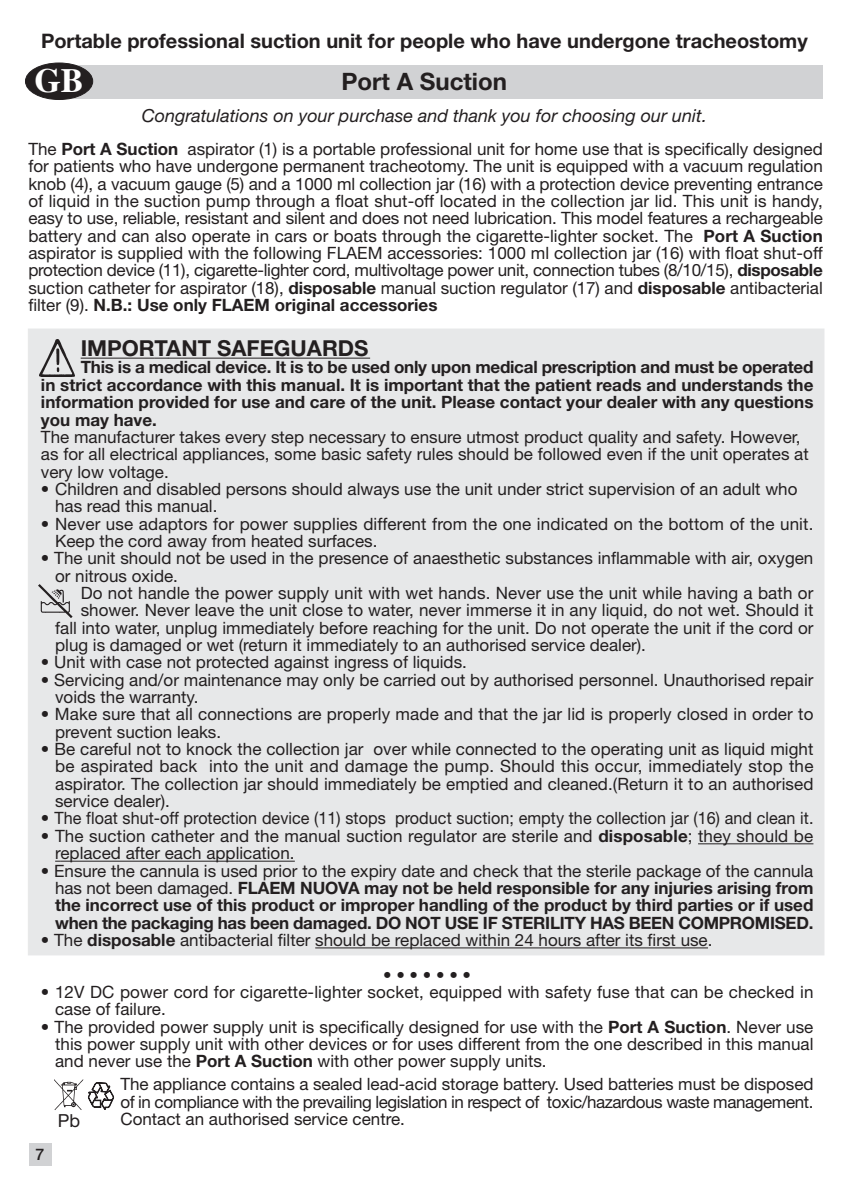
<style>
.page{position:relative;width:851px;height:1191px;background:#fff}
.page>*{position:absolute;margin:0;border:0;box-sizing:border-box;transform-origin:0 0}
.t1{font:700 34px "Times";color:#fff}
.t2{font:700 24px "Helvetica Neue";color:#231f20}
.t3{font:700 22px "Helvetica Neue";color:#231f20}
.t4{font:700 20px "Helvetica Neue";color:#231f20}
.t5{font:italic 18px "Helvetica Neue";color:#231f20}
.t6{font:18px "Helvetica Neue";color:#231f20}
.t7{font:17px/17.4px "Helvetica Neue";color:#231f20}
.t8{font:700 17px/17.4px "Helvetica Neue";letter-spacing:-.01em;color:#231f20;text-align:justify}
.t9{font:500 16px "Helvetica Neue";color:#231f20}
.s1{font-weight:700}
.s2{font-weight:400}
</style>
<div class="page">
<img style="left:54px;top:1079px;width:30px;height:31px">
<div style="left:63px;top:65px;width:759px;height:33px;background:#d1d2d4"></div>
<div style="left:25px;top:63px;width:68px;height:37px;background:#231f20;border:1px solid #231f20;border-radius:50%"></div>
<div style="left:28px;top:328px;width:796px;height:627px;background:#e7e8e9;border:1px solid #e7e8e9"></div>
<hr style="left:81px;top:358px;width:74px;height:1px;background:#231f20">
<svg style="left:155px;top:358px;width:13px;height:1px"></svg>
<hr style="left:168px;top:358px;width:202px;height:1px;background:#231f20">
<hr style="left:698px;top:843px;width:115px;height:1px;background:#231f20">
<hr style="left:61px;top:861px;width:234px;height:1px;background:#231f20">
<hr style="left:315px;top:947px;width:85px;height:1px;background:#231f20">
<hr style="left:400px;top:947px;width:308px;height:1px;background:#231f20">
<img style="left:39px;top:340px;width:35px;height:36px">
<img style="left:39px;top:584px;width:34px;height:33px">
<div style="left:29px;top:1143px;width:22px;height:23px;background:#d1d2d4"></div>
<svg style="left:88px;top:1082px;width:26px;height:27px"></svg>
<p class="t4" style="left:41px;top:34px;width:768px">Portable professional suction unit for people who have undergone tracheostomy</p>
<h2 class="t2" style="left:341px;top:73px;width:167px">Port A Suction</h2>
<p class="t5" style="left:142px;top:109px;width:566px">Congratulations on your purchase and thank you for choosing our unit.</p>
<h1 class="t1" style="left:34px;top:66px;width:51px">GB</h1>
<p class="t7" style="left:28px;top:142px;width:795px;text-align:justify">The <span class="s1">Port A Suction</span> aspirator (1) is a portable professional unit for home use that is specifically designed for patients who have undergone permanent tracheotomy. The unit is equipped with a vacuum regulation knob (4), a vacuum gauge (5) and a 1000 ml collection jar (16) with a protection device preventing entrance of liquid in the suction pump through a float shut-off located in the collection jar lid. This unit is handy, easy to use, reliable, resistant and silent and does not need lubrication. This model features a rechargeable battery and can also operate in cars or boats through the cigarette-lighter socket. The <span class="s1">Port A Suction </span>aspirator is supplied with the following FLAEM accessories: 1000 ml collection jar (16) with float shut-off protection device (11), cigarette-lighter cord, multivoltage power unit, connection tubes (8/10/15), <span class="s1">disposable </span>suction catheter for aspirator (18), <span class="s1">disposable</span> manual suction regulator (17) and <span class="s1">disposable</span> antibacterial filter (9). <span class="s1">N.B.: Use only FLAEM original accessories</span></p>
<p class="t3" style="left:81px;top:340px;width:289px">IMPORTANT SAFEGUARDS</p>
<p class="t8" style="left:41px;top:360px;width:774px;text-indent:40px">This is a medical device. It is to be used only upon medical prescription and must be operated in strict accordance with this manual. It is important that the patient reads and understands the information provided for use and care of the unit. Please contact your dealer with any questions you may have.</p>
<p class="t7" style="left:41px;top:430px;width:769px">The manufacturer takes every step necessary to ensure utmost product quality and safety. However, as for all electrical appliances, some basic safety rules should be followed even if the unit operates at very low voltage.</p>
<p class="t7" style="left:55px;top:482px;width:743px;text-indent:-14px">• Children and disabled persons should always use the unit under strict supervision of an adult who has read this manual.</p>
<p class="t7" style="left:55px;top:516px;width:759px;text-indent:-14px">• Never use adaptors for power supplies different from the one indicated on the bottom of the unit.<br>Keep the cord away from heated surfaces.</p>
<p class="t7" style="left:55px;top:551px;width:759px;text-indent:-14px">• The unit should not be used in the presence of anaesthetic substances inflammable with air, oxygen or nitrous oxide.</p>
<p class="t7" style="left:81px;top:586px;width:734px">Do not handle the power supply unit with wet hands. Never use the unit while having a bath or</p>
<p class="t7" style="left:81px;top:603px;width:734px">shower. Never leave the unit close to water, never immerse it in any liquid, do not wet. Should it</p>
<p class="t7" style="left:55px;top:620px;width:759px">fall into water, unplug immediately before reaching for the unit. Do not operate the unit if the cord or</p>
<p class="t7" style="left:55px;top:638px;width:592px">plug is damaged or wet (return it immediately to an authorised service dealer).</p>
<p class="t7" style="left:41px;top:655px;width:427px">• Unit with case not protected against ingress of liquids.</p>
<p class="t7" style="left:55px;top:672px;width:759px;text-indent:-14px">• Servicing and/or maintenance may only be carried out by authorised personnel. Unauthorised repair voids the warranty.</p>
<p class="t7" style="left:55px;top:707px;width:759px;text-indent:-14px">• Make sure that all connections are properly made and that the jar lid is properly closed in order to prevent suction leaks.</p>
<p class="t7" style="left:55px;top:742px;width:759px;text-align:justify;text-indent:-14px">• Be careful not to knock the collection jar over while connected to the operating unit as liquid might be aspirated back into the unit and damage the pump. Should this occur, immediately stop the aspirator. The collection jar should immediately be emptied and cleaned.(Return it to an authorised service dealer).</p>
<p class="t7" style="left:41px;top:811px;width:774px">• The float shut-off protection device (11) stops product suction; empty the collection jar (16) and clean it.</p>
<p class="t7" style="left:55px;top:828px;width:759px;text-indent:-14px">• The suction catheter and the manual suction regulator are sterile and <span class="s1">disposable</span>; they should be replaced after each application.</p>
<p class="t8" style="left:55px;top:863px;width:759px;text-indent:-14px"><span class="s2">• Ensure the cannula is used prior to the expiry date and check that the sterile package of the cannula has not been damaged.</span> FLAEM NUOVA may not be held responsible for any injuries arising from the incorrect use of this product or improper handling of the product by third parties or if used when the packaging has been damaged. DO NOT USE IF STERILITY HAS BEEN COMPROMISED.</p>
<p class="t7" style="left:41px;top:932px;width:673px">• The <span class="s1">disposable</span> antibacterial filter should be replaced within 24 hours after its first use.</p>
<p class="t7" style="left:383px;top:967px;width:89px">• • • • • • •</p>
<p class="t7" style="left:55px;top:984px;width:759px;text-indent:-14px">• 12V DC power cord for cigarette-lighter socket, equipped with safety fuse that can be checked in case of failure.</p>
<p class="t7" style="left:55px;top:1019px;width:759px;text-align:justify;text-indent:-14px">• The provided power supply unit is specifically designed for use with the <span class="s1">Port A Suction</span>. Never use this power supply unit with other devices or for uses different from the one described in this manual and never use the <span class="s1">Port A Suction</span> with other power supply units.</p>
<p class="t7" style="left:120px;top:1077px;width:694px;text-align:justify">The appliance contains a sealed lead-acid storage battery. Used batteries must be disposed of in compliance with the prevailing legislation in respect of toxic/hazardous waste management.<br>Contact an authorised service centre.</p>
<p class="t9" style="left:36px;top:1148px;width:10px">7</p>
<p class="t6" style="left:58px;top:1113px;width:24px">Pb</p>
</div>
